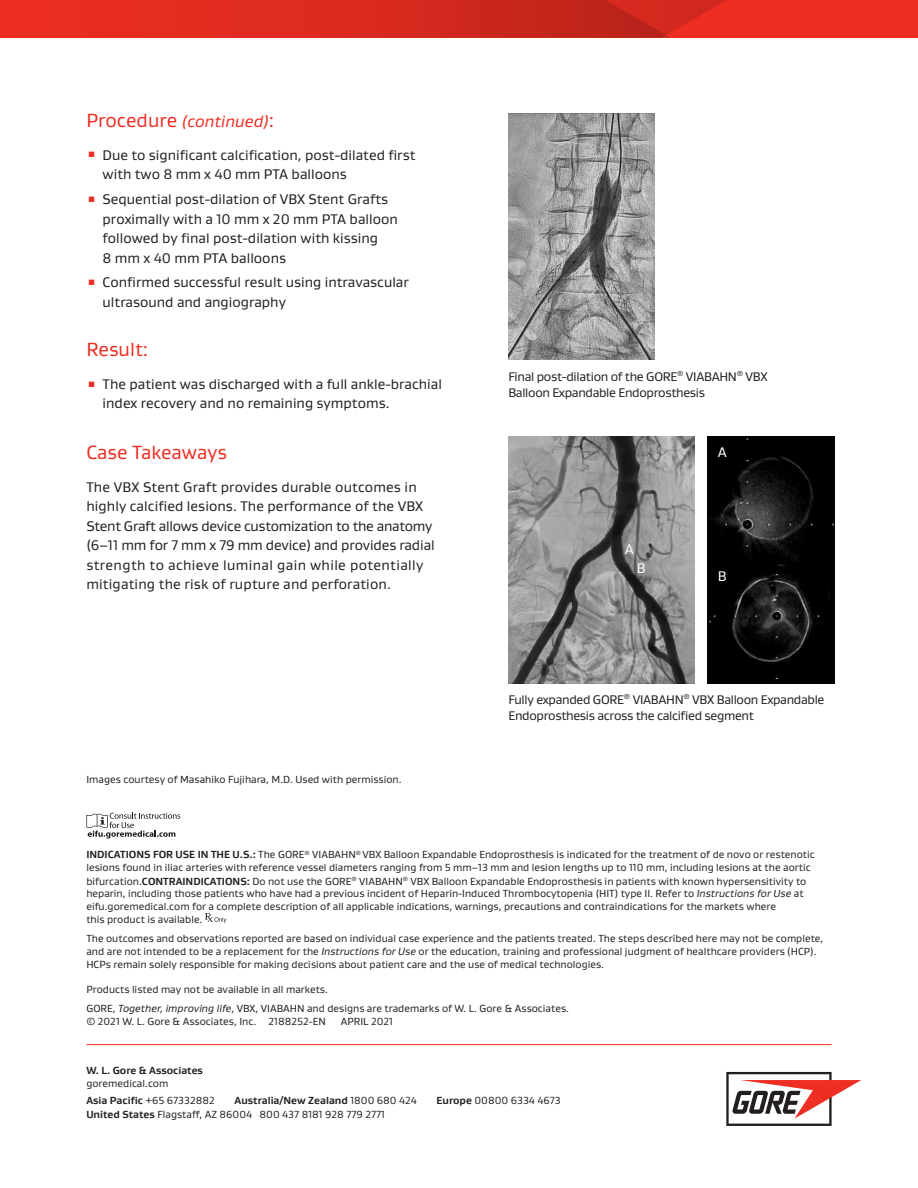
<style>
.page{position:relative;width:918px;height:1188px;background:#fff}
.page>*{position:absolute;margin:0;border:0;box-sizing:border-box;transform-origin:0 0}
.Body_Title_13_16{font:19.5px "Gore Gustan";color:#ee2e22}
.Body_Title_13_16-2{font:italic 16.5px "Gore Gustan";color:#ee2e22}
.Body_Text_9_5_13{font:14.25px/19.5px "Gore Gustan";color:#231f20}
.Table_Text_9_5_13{font:14.25px "Gore Gustan";color:#fff}
.Sidebar_Text_8_5_11{font:12.75px/16.5px "Gore Gustan";letter-spacing:-.025em;color:#231f20}
.Legal_Text_7_8_5{font:10.5px/12.9px "Gore Gustan";color:#231f20}
.Contact_Address_7_8{font:10.5px "Gore Gustan";color:#231f20}
.Contact_Address_7_8-2{font:700 10.5px "Gore Gustan";color:#231f20}
.s1{font-style:normal;font-size:19.5px}
.s2{font-weight:700}
.s3{font-style:italic}
.s4{font-weight:400}
</style>
<div class="page">
<div style="left:0;top:0;width:918px;height:38px;background:#ee2e22"></div>
<svg style="left:178px;top:0;width:549px;height:38px"></svg>
<svg style="left:726px;top:1072px;width:135px;height:54px"></svg>
<hr style="left:86px;top:1044px;width:746px;height:1px;background:#ee2e22">
<svg style="left:86px;top:813px;width:94px;height:26px"></svg>
<svg style="left:205px;top:913px;width:21px;height:10px"></svg>
<img style="left:508px;top:436px;width:186px;height:247px">
<img style="left:708px;top:436px;width:127px;height:247px">
<img style="left:508px;top:113px;width:146px;height:247px">
<p class="Body_Title_13_16-2" style="left:86px;top:110px;width:189px"><span class="s1">Procedure</span> (continued)<span class="s1">:</span></p>
<p class="Body_Text_9_5_13" style="left:103px;top:145px;width:314px;text-indent:-16px"><sup>▪</sup> Due to significant calcification, post-dilated first with two 8 mm x 40 mm PTA balloons</p>
<p class="Body_Text_9_5_13" style="left:103px;top:189px;width:297px;text-indent:-16px"><sup>▪</sup> Sequential post-dilation of VBX Stent Grafts proximally with a 10 mm x 20 mm PTA balloon followed by final post-dilation with kissing<br>8 mm x 40 mm PTA balloons</p>
<p class="Body_Text_9_5_13" style="left:103px;top:272px;width:308px;text-indent:-16px"><sup>▪</sup> Confirmed successful result using intravascular ultrasound and angiography</p>
<p class="Body_Title_13_16" style="left:86px;top:336px;width:63px">Result:</p>
<p class="Body_Text_9_5_13" style="left:103px;top:374px;width:341px;text-indent:-16px"><sup>▪</sup> The patient was discharged with a full ankle-brachial index recovery and no remaining symptoms.</p>
<p class="Body_Title_13_16" style="left:86px;top:439px;width:142px">Case Takeaways</p>
<p class="Body_Text_9_5_13" style="left:86px;top:477px;width:350px">The VBX Stent Graft provides durable outcomes in highly calcified lesions. The performance of the VBX Stent Graft allows device customization to the anatomy (6–11 mm for 7 mm x 79 mm device) and provides radial strength to achieve luminal gain while potentially mitigating the risk of rupture and perforation.</p>
<p class="Legal_Text_7_8_5" style="left:86px;top:773px;width:317px">Images courtesy of Masahiko Fujihara, M.D. Used with permission.</p>
<p class="Sidebar_Text_8_5_11" style="left:508px;top:368px;width:261px">Final post-dilation of the GORE<sup>®</sup> VIABAHN<sup>®</sup> VBX<br>Balloon Expandable Endoprosthesis</p>
<p class="Table_Text_9_5_13" style="left:625px;top:539px;width:11px">A</p>
<p class="Table_Text_9_5_13" style="left:637px;top:559px;width:10px">B</p>
<p class="Table_Text_9_5_13" style="left:718px;top:443px;width:11px">A</p>
<p class="Table_Text_9_5_13" style="left:718px;top:567px;width:10px">B</p>
<p class="Sidebar_Text_8_5_11" style="left:508px;top:691px;width:318px">Fully expanded GORE<sup>®</sup> VIABAHN<sup>®</sup> VBX Balloon Expandable<br>Endoprosthesis across the calcified segment</p>
<p class="Legal_Text_7_8_5" style="left:86px;top:848px;width:730px"><span class="s2">INDICATIONS FOR USE IN THE U.S.:</span> The GORE<sup>®</sup> VIABAHN<sup>®</sup> VBX Balloon Expandable Endoprosthesis is indicated for the treatment of de novo or restenotic lesions found in iliac arteries with reference vessel diameters ranging from 5 mm–13 mm and lesion lengths up to 110 mm, including lesions at the aortic bifurcation.<span class="s2">CONTRAINDICATIONS:</span> Do not use the GORE<sup>®</sup> VIABAHN<sup>®</sup> VBX Balloon Expandable Endoprosthesis in patients with known hypersensitivity to heparin, including those patients who have had a previous incident of Heparin-Induced Thrombocytopenia (HIT) type II. Refer to <span class="s3">Instructions for Use</span> at eifu.goremedical.com for a complete description of all applicable indications, warnings, precautions and contraindications for the markets where<br>this product is available.</p>
<p class="Legal_Text_7_8_5" style="left:86px;top:932px;width:739px">The outcomes and observations reported are based on individual case experience and the patients treated. The steps described here may not be complete, and are not intended to be a replacement for the <span class="s3">Instructions for Use</span> or the education, training and professional judgment of healthcare providers (HCP).<br>HCPs remain solely responsible for making decisions about patient care and the use of medical technologies.</p>
<p class="Legal_Text_7_8_5" style="left:86px;top:983px;width:243px">Products listed may not be available in all markets.</p>
<p class="Legal_Text_7_8_5" style="left:86px;top:1002px;width:484px">GORE, <span class="s3">Together, improving life</span>, VBX, VIABAHN and designs are trademarks of W. L. Gore &amp; Associates.</p>
<p class="Legal_Text_7_8_5" style="left:86px;top:1015px;width:241px">© 2021 W. L. Gore &amp; Associates, Inc. 2188252-EN</p>
<p class="Legal_Text_7_8_5" style="left:341px;top:1015px;width:54px">APRIL 2021</p>
<p class="Contact_Address_7_8-2" style="left:86px;top:1063px;width:118px">W. L. Gore &amp; Associates</p>
<p class="Contact_Address_7_8" style="left:86px;top:1076px;width:84px">goremedical.com</p>
<p class="Contact_Address_7_8-2" style="left:86px;top:1093px;width:130px">Asia Pacific <span class="s4">+65 67332882</span></p>
<p class="Contact_Address_7_8-2" style="left:235px;top:1093px;width:184px">Australia/New Zealand <span class="s4">1800 680 424</span></p>
<p class="Contact_Address_7_8" style="left:437px;top:1094px;width:126px"><span class="s2">Europe</span> 00800 6334 4673</p>
<p class="Contact_Address_7_8" style="left:86px;top:1107px;width:300px"><span class="s2">United States</span> Flagstaff, AZ 86004 800 437 8181 928 779 2771</p>
</div>
